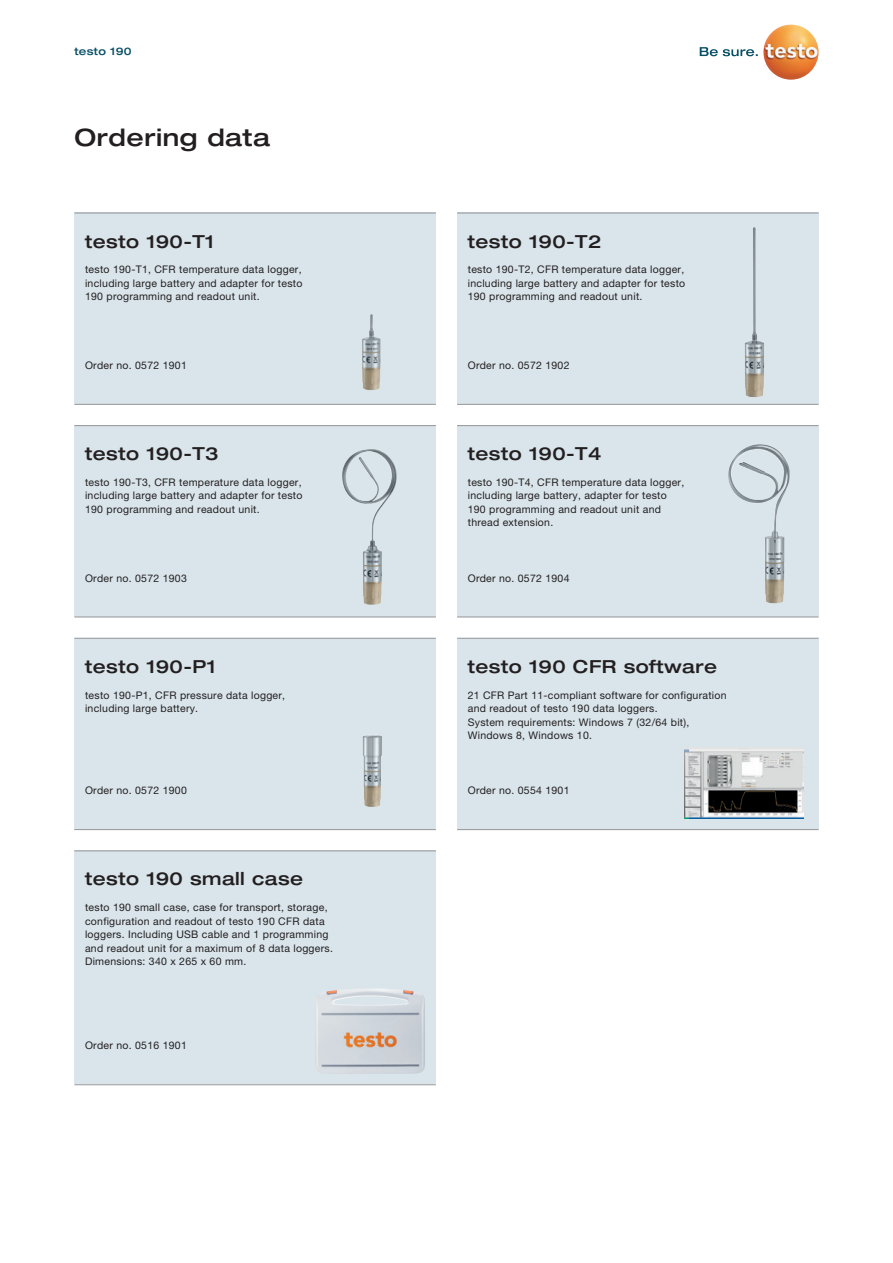
<style>
.page{position:relative;width:893px;height:1263px;background:#fff}
.page>*{position:absolute;margin:0;border:0;box-sizing:border-box;transform-origin:0 0}
.t1{font:500 expanded 24px "Helvetica Neue LTW1 G";letter-spacing:.025em;color:#231f20}
.t2{font:500 expanded 18px "Helvetica Neue LTW1 G";letter-spacing:.025em;color:#231f20}
.t3{font:10.5px/13.5px "Helvetica Neue LTW1 G";letter-spacing:.025em;color:#231f20}
.t4{font:500 expanded 10.5px "Helvetica Neue LTW1 G";letter-spacing:.025em;color:#074f64}
</style>
<div class="page">
<div style="left:74px;top:213px;width:362px;height:191px;background:#d9e5eb"></div>
<div style="left:74px;top:425px;width:362px;height:192px;background:#d9e5eb"></div>
<div style="left:74px;top:638px;width:362px;height:191px;background:#d9e5eb"></div>
<div style="left:74px;top:850px;width:362px;height:234px;background:#d9e5eb"></div>
<div style="left:457px;top:638px;width:362px;height:191px;background:#d9e5eb"></div>
<div style="left:457px;top:213px;width:362px;height:191px;background:#d9e5eb"></div>
<div style="left:457px;top:425px;width:362px;height:192px;background:#d9e5eb"></div>
<hr style="left:74px;top:213px;width:362px;height:1px;background:#939598">
<hr style="left:74px;top:425px;width:362px;height:1px;background:#939598">
<hr style="left:74px;top:638px;width:362px;height:1px;background:#939598">
<hr style="left:74px;top:850px;width:362px;height:1px;background:#939598">
<hr style="left:457px;top:638px;width:362px;height:1px;background:#939598">
<hr style="left:457px;top:213px;width:362px;height:1px;background:#939598">
<hr style="left:457px;top:425px;width:362px;height:1px;background:#939598">
<hr style="left:74px;top:404px;width:362px;height:1px;background:#939598">
<hr style="left:74px;top:617px;width:362px;height:1px;background:#939598">
<hr style="left:74px;top:829px;width:362px;height:1px;background:#939598">
<hr style="left:74px;top:1084px;width:362px;height:1px;background:#939598">
<hr style="left:457px;top:829px;width:362px;height:1px;background:#939598">
<hr style="left:457px;top:404px;width:362px;height:1px;background:#939598">
<hr style="left:457px;top:617px;width:362px;height:1px;background:#939598">
<img style="left:369px;top:314px;width:2px;height:20px">
<img style="left:355px;top:449px;width:16px;height:4px">
<img style="left:362px;top:735px;width:12px;height:64px">
<img style="left:752px;top:227px;width:2px;height:110px">
<img style="left:746px;top:444px;width:13px;height:4px">
<img style="left:316px;top:988px;width:109px;height:86px">
<svg style="left:700px;top:47px;width:58px;height:9px"></svg>
<img style="left:763px;top:24px;width:56px;height:56px;border-radius:28px">
<svg style="left:684px;top:748px;width:120px;height:70px"></svg>
<p class="t4" style="left:74px;top:44px;width:59px">testo 190</p>
<h1 class="t1" style="left:74px;top:122px;width:197px">Ordering data</h1>
<h2 class="t2" style="left:85px;top:230px;width:131px">testo 190-T1</h2>
<h2 class="t2" style="left:468px;top:230px;width:135px">testo 190-T2</h2>
<p class="t3" style="left:85px;top:263px;width:219px;text-align:justify">testo 190-T1, CFR temperature data logger, including large battery and adapter for testo 190 programming and readout unit.</p>
<p class="t3" style="left:468px;top:263px;width:219px;text-align:justify">testo 190-T2, CFR temperature data logger, including large battery and adapter for testo 190 programming and readout unit.</p>
<p class="t3" style="left:85px;top:358px;width:103px">Order no. 0572 1901</p>
<p class="t3" style="left:468px;top:358px;width:103px">Order no. 0572 1902</p>
<h2 class="t2" style="left:85px;top:442px;width:135px">testo 190-T3</h2>
<h2 class="t2" style="left:468px;top:442px;width:135px">testo 190-T4</h2>
<p class="t3" style="left:85px;top:475px;width:219px;text-align:justify">testo 190-T3, CFR temperature data logger, including large battery and adapter for testo 190 programming and readout unit.</p>
<p class="t3" style="left:468px;top:475px;width:218px">testo 190-T4, CFR temperature data logger, including large battery, adapter for testo 190 programming and readout unit and thread extension.</p>
<p class="t3" style="left:85px;top:571px;width:103px">Order no. 0572 1903</p>
<p class="t3" style="left:468px;top:571px;width:103px">Order no. 0572 1904</p>
<h2 class="t2" style="left:85px;top:655px;width:132px">testo 190-P1</h2>
<h2 class="t2" style="left:468px;top:655px;width:251px">testo 190 CFR software</h2>
<p class="t3" style="left:85px;top:688px;width:202px">testo 190-P1, CFR pressure data logger, including large battery.</p>
<p class="t3" style="left:468px;top:688px;width:260px">21 CFR Part 11-compliant software for configuration and readout of testo 190 data loggers.<br>System requirements: Windows 7 (32/64 bit), Windows 8, Windows 10.</p>
<p class="t3" style="left:85px;top:784px;width:103px">Order no. 0572 1900</p>
<h2 class="t2" style="left:85px;top:867px;width:220px">testo 190 small case</h2>
<p class="t3" style="left:85px;top:901px;width:249px">testo 190 small case, case for transport, storage, configuration and readout of testo 190 CFR data loggers. Including USB cable and 1 programming and readout unit for a maximum of 8 data loggers.<br>Dimensions: 340 x 265 x 60 mm.</p>
<p class="t3" style="left:85px;top:1039px;width:103px">Order no. 0516 1901</p>
<p class="t3" style="left:468px;top:784px;width:103px">Order no. 0554 1901</p>
</div>
